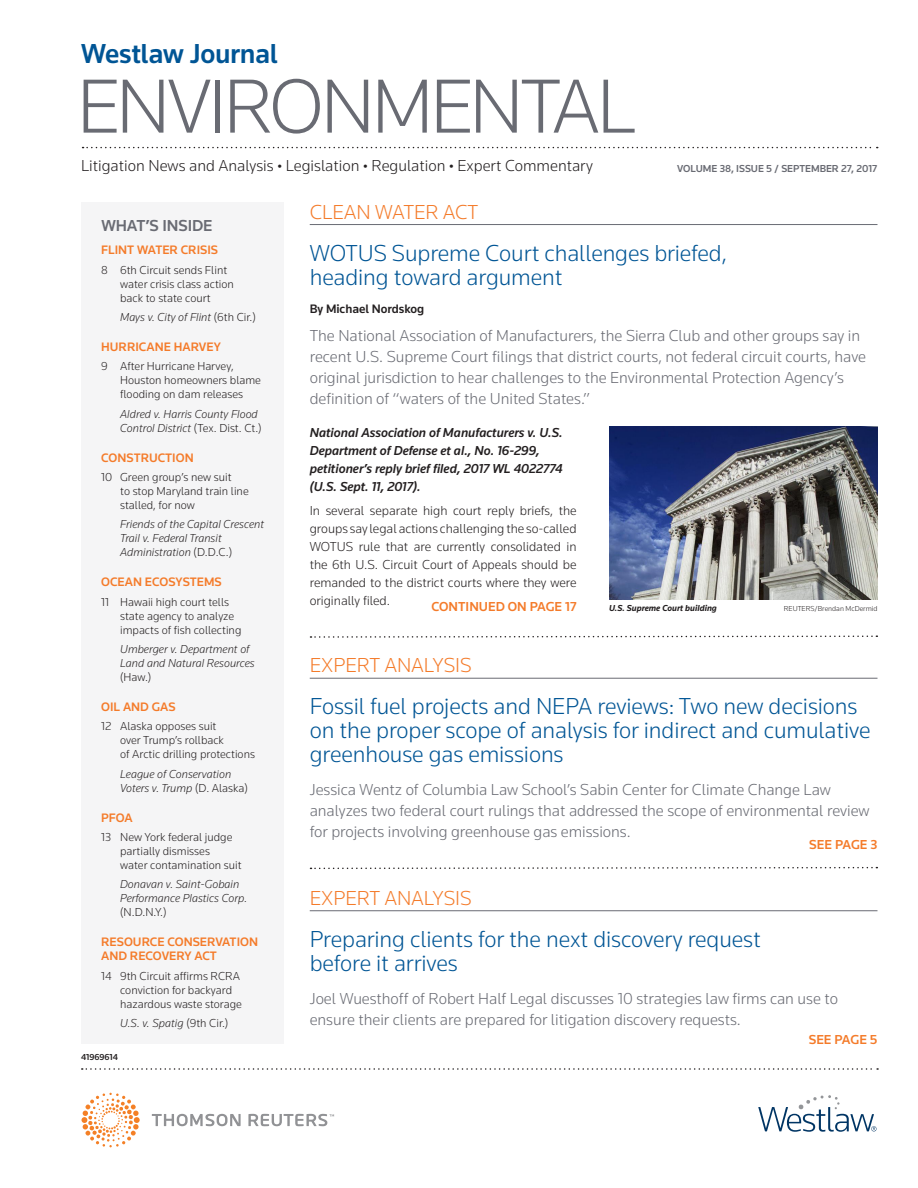
<style>
.page{position:relative;width:918px;height:1188px;background:#fff}
.page>*{position:absolute;margin:0;border:0;box-sizing:border-box;transform-origin:0 0}
.t1{font:300 79.5px "Knowledge";letter-spacing:-.04em;color:#696b73}
.t2{font:500 28.5px "Knowledge";letter-spacing:-.01em;color:#005595}
.t3{font:300 24px/24px "Knowledge";letter-spacing:-.005em;color:#005595}
.t4{font:300 21px "Knowledge";letter-spacing:-.005em;color:#f47b2a}
.t5{font:300 16.5px/21px "Knowledge";color:#696b73}
.t6{font:300 16.5px "Knowledge";color:#231f20}
.t7{font:500 16.5px "Knowledge";letter-spacing:-.005em;color:#696b73}
.t8{font:300 13.5px/18px "Knowledge";color:#231f20;text-align:justify}
.t9{font:italic 500 13.5px/18px "Knowledge";color:#231f20}
.t10{font:500 13.5px "Knowledge";color:#f47b2a}
.t11{font:500 12.75px "Knowledge";color:#f47b2a}
.t12{font:500 12.75px "Knowledge";color:#231f20}
.t13{font:300 12px/14px "Knowledge";color:#231f20}
.t14{font:italic 300 12px/14px "Knowledge";color:#231f20}
.t15{font:500 10.5px "Knowledge";letter-spacing:-.005em;color:#696b73}
.t16{font:italic 700 9px "Knowledge";color:#231f20}
.t17{font:500 9px "Knowledge";color:#231f20}
.t18{font:300 7.5px "Knowledge";color:#231f20}
.s1{font-size:13.5px}
.s2{font-style:normal}
</style>
<div class="page">
<div style="left:81px;top:202px;width:203px;height:841px;background:#f5f5f6"></div>
<svg style="left:82px;top:1068px;width:796px;height:2px"></svg>
<svg style="left:83px;top:147px;width:795px;height:1px"></svg>
<svg style="left:758px;top:1095px;width:119px;height:37px"></svg>
<svg style="left:152px;top:1114px;width:182px;height:12px"></svg>
<svg style="left:82px;top:1093px;width:58px;height:54px"></svg>
<svg style="left:310px;top:635px;width:567px;height:3px"></svg>
<hr style="left:310px;top:678px;width:568px;height:1px;background:#696b73">
<svg style="left:310px;top:866px;width:567px;height:4px"></svg>
<hr style="left:310px;top:910px;width:568px;height:1px;background:#696b73">
<hr style="left:310px;top:224px;width:568px;height:1px;background:#696b73">
<img style="left:609px;top:426px;width:269px;height:174px">
<h2 class="t2" style="left:81px;top:36px;width:198px">WESTLAW JOURNAL</h2>
<h1 class="t1" style="left:77px;top:57px;width:517px">Environ mental</h1>
<p class="t6" style="left:81px;top:156px;width:513px">Litigation News and Analysis <span class="s1">•</span> Legislation <span class="s1">•</span> Regulation <span class="s1">•</span> Expert Commentary</p>
<p class="t15" style="left:677px;top:162px;width:202px">VOLUME 38, ISSUE 5 / SEPTEMBER 27, 2017</p>
<p class="t7" style="left:101px;top:215px;width:113px">WHAT’S INSIDE</p>
<p class="t11" style="left:101px;top:242px;width:56px">FLINT WATER</p>
<p class="t11" style="left:181px;top:242px;width:38px">CRISIS</p>
<p class="t13" style="left:120px;top:263px;width:115px;text-indent:-19px">8 6th Circuit sends Flint water crisis class action back to state court</p>
<p class="t14" style="left:120px;top:310px;width:137px">Mays v. City of Flint <span class="s2">(6th Cir.)</span></p>
<p class="t11" style="left:101px;top:339px;width:55px">HURRICANE</p>
<p class="t11" style="left:174px;top:339px;width:10px">HAR</p>
<p class="t11" style="left:199px;top:339px;width:23px">VEY</p>
<p class="t13" style="left:120px;top:359px;width:142px;text-indent:-19px">9 After Hurricane Harvey,<br>Houston homeowners blame flooding on dam releases</p>
<p class="t14" style="left:120px;top:407px;width:143px">Aldred v. Harris County Flood<br>Control District <span class="s2">(Tex. Dist. Ct.)</span></p>
<p class="t11" style="left:101px;top:450px;width:25px">CONSTR</p>
<p class="t11" style="left:149px;top:450px;width:44px">UCTION</p>
<p class="t13" style="left:120px;top:470px;width:130px;text-indent:-19px">10 Green group’s new suit<br>to stop Maryland train line stalled, for now</p>
<p class="t14" style="left:120px;top:517px;width:146px">Friends of the Capital Crescent<br>Trail v. Federal Transit<br>Administration <span class="s2">(D.D.C.)</span></p>
<p class="t11" style="left:101px;top:574px;width:25px">OCEAN</p>
<p class="t11" style="left:145px;top:574px;width:77px">ECOSYSTE MS</p>
<p class="t13" style="left:120px;top:595px;width:123px;text-indent:-19px">11 Hawaii high court tells state agency to analyze impacts of fish collecting</p>
<p class="t14" style="left:120px;top:642px;width:136px">Umberger v. Department of<br>Land and Natural Resources</p>
<p class="t13" style="left:120px;top:670px;width:33px">(Haw.)</p>
<p class="t11" style="left:101px;top:699px;width:32px">OIL AND</p>
<p class="t11" style="left:152px;top:699px;width:17px">GAS</p>
<p class="t13" style="left:120px;top:719px;width:136px;text-indent:-19px">12 Alaska opposes suit<br>over Trump’s rollback<br>of Arctic drilling protections</p>
<p class="t14" style="left:120px;top:767px;width:129px">League of Conservation<br>Voters v. Trump <span class="s2">(D. Alaska)</span></p>
<p class="t11" style="left:101px;top:810px;width:33px">PFOA</p>
<p class="t13" style="left:120px;top:830px;width:123px;text-indent:-19px">13 New York federal judge partially dismisses<br>water contamination suit</p>
<p class="t14" style="left:120px;top:877px;width:129px">Donavan v. Saint-Gobain<br>Performance Plastics Corp.</p>
<p class="t13" style="left:120px;top:905px;width:48px">(N.D.N.Y.)</p>
<p class="t11" style="left:101px;top:934px;width:92px">RESOURCE CONSER</p>
<p class="t11" style="left:215px;top:934px;width:42px">VATION</p>
<p class="t11" style="left:101px;top:948px;width:10px">AND</p>
<p class="t11" style="left:130px;top:948px;width:88px">RECOVERY ACT</p>
<p class="t13" style="left:120px;top:969px;width:123px;text-indent:-19px">14 9th Circuit affirms RCRA conviction for backyard hazardous waste storage</p>
<p class="t14" style="left:120px;top:1016px;width:110px">U.S. v. Spatig <span class="s2">(9th Cir.)</span></p>
<p class="t17" style="left:81px;top:1052px;width:39px">41969614</p>
<p class="t4" style="left:310px;top:199px;width:25px">Clean</p>
<p class="t4" style="left:375px;top:199px;width:105px">Water Act</p>
<h3 class="t3" style="left:310px;top:240px;width:419px">WOTUS Supreme Court challenges briefed, heading toward argument</h3>
<p class="t12" style="left:310px;top:301px;width:116px">BY MICHAEL NORDSKOG</p>
<p class="t5" style="left:310px;top:324px;width:558px">The National Association of Manufacturers, the Sierra Club and other groups say in recent U.S. Supreme Court filings that district courts, not federal circuit courts, have original jurisdiction to hear challenges to the Environmental Protection Agency’s definition of “waters of the United States.”</p>
<p class="t9" style="left:310px;top:423px;width:255px">National Association of Manufacturers v. U.S.<br>Department of Defense et al., No. 16-299, petitioner’s reply brief filed, 2017 WL 4022774 (U.S. Sept. 11, 2017).</p>
<p class="t8" style="left:310px;top:502px;width:268px">I n several separate high court reply briefs, the groups say legal actions challenging the so-called WOTUS rule that are currently consolidated in the 6th U.S. Circuit Court of Appeals should be remanded to the district courts where they were originally filed.</p>
<p class="t16" style="left:609px;top:603px;width:110px">U.S. Supreme Court building</p>
<p class="t18" style="left:784px;top:604px;width:95px">REUTERS/Brendan McDermid</p>
<p class="t10" style="left:431px;top:598px;width:147px">CONTINUED ON PAGE 17</p>
<p class="t4" style="left:310px;top:652px;width:100px">Expert Analy</p>
<p class="t4" style="left:444px;top:652px;width:29px">sis</p>
<h3 class="t3" style="left:310px;top:694px;width:562px">Fossil fuel projects and NEPA reviews: Two new decisions on the proper scope of analysis for indirect and cumulative greenhouse gas emissions</h3>
<p class="t5" style="left:310px;top:779px;width:561px">Jessica Wentz of Columbia Law School’s Sabin Center for Climate Change Law analyzes two federal court rulings that addressed the scope of environmental review for projects involving greenhouse gas emissions.</p>
<p class="t10" style="left:809px;top:836px;width:70px">SEE PAGE 3</p>
<p class="t4" style="left:310px;top:885px;width:100px">Expert Analy</p>
<p class="t4" style="left:444px;top:885px;width:29px">sis</p>
<h3 class="t3" style="left:310px;top:927px;width:453px">Preparing clients for the next discovery request before it arrives</h3>
<p class="t5" style="left:310px;top:988px;width:530px">Joel Wuesthoff of Robert Half Legal discusses 10 strategies law firms can use to ensure their clients are prepared for litigation discovery requests.</p>
<p class="t10" style="left:809px;top:1031px;width:70px">SEE PAGE 5</p>
</div>
